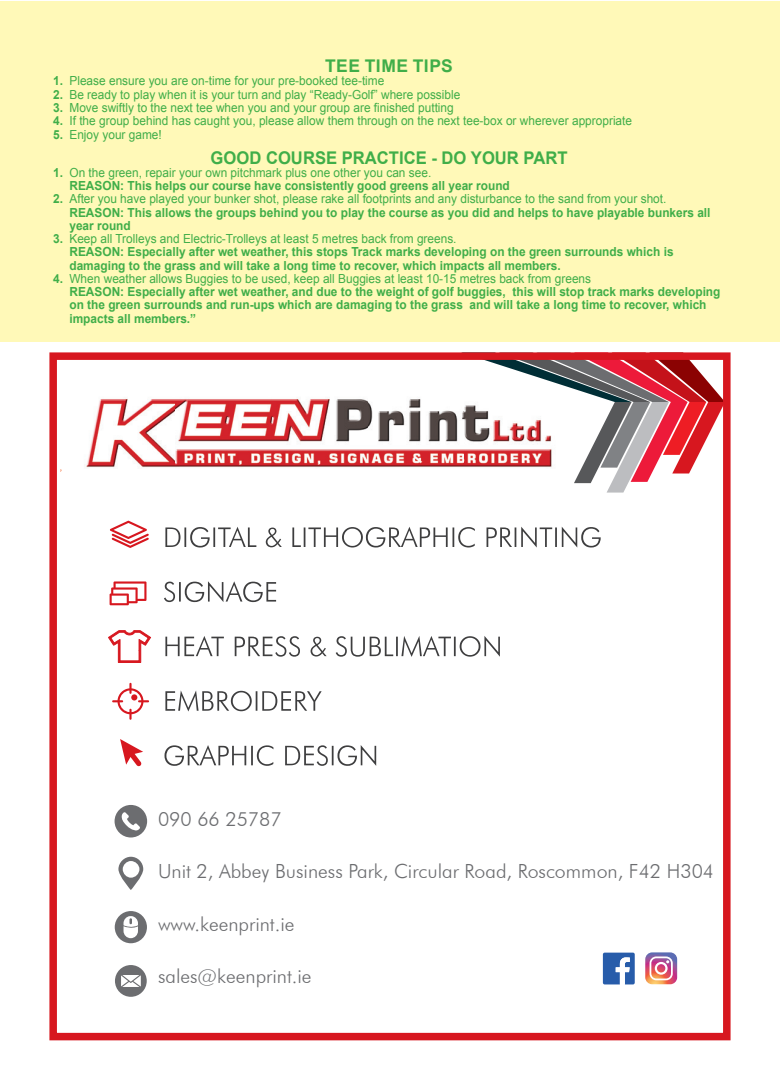
<style>
.page{position:relative;width:780px;height:1088px;background:#fff}
.page>*{position:absolute;margin:0;border:0;box-sizing:border-box;transform-origin:0 0}
.t1{font:300 19.5px "Futura BT";color:#6c6d70}
.DATES{font:700 17.5px "Arial";color:#40ae49;scale:.95 1}
.DATES-2{font:700 17.5px "Arial";letter-spacing:.02em;color:#40ae49}
.DATES-3{font:700 12.5px/13.2px "Arial";color:#40ae49;scale:.95 1}
.DATES-4{font:12.5px "Arial";color:#40ae49;scale:.95 1}
.s1{font-weight:700}
.s2{font-weight:400}
</style>
<div class="page">
<svg style="left:488px;top:361px;width:233px;height:131px"></svg>
<img style="left:86px;top:387px;width:474px;height:95px">
<div style="left:0;top:2px;width:780px;height:340px;background:#fff9b8"></div>
<svg style="left:118px;top:857px;width:25px;height:33px"></svg>
<svg style="left:114px;top:805px;width:33px;height:32px"></svg>
<svg style="left:115px;top:911px;width:32px;height:32px"></svg>
<svg style="left:115px;top:965px;width:32px;height:32px"></svg>
<svg style="left:603px;top:952px;width:31px;height:32px"></svg>
<svg style="left:645px;top:952px;width:32px;height:32px"></svg>
<div style="left:49px;top:352px;width:681px;height:688px;border:8px solid #d7171f"></div>
<svg style="left:110px;top:521px;width:39px;height:27px"></svg>
<svg style="left:110px;top:581px;width:36px;height:24px"></svg>
<svg style="left:112px;top:683px;width:37px;height:37px"></svg>
<svg style="left:164px;top:745px;width:212px;height:21px"></svg>
<svg style="left:165px;top:690px;width:156px;height:21px"></svg>
<svg style="left:165px;top:636px;width:335px;height:21px"></svg>
<svg style="left:164px;top:581px;width:112px;height:21px"></svg>
<svg style="left:165px;top:527px;width:435px;height:20px"></svg>
<svg style="left:108px;top:630px;width:43px;height:33px"></svg>
<svg style="left:120px;top:739px;width:23px;height:27px"></svg>
<p class="DATES-2" style="left:325px;top:55px;width:129px">TEE TIME TIPS</p>
<p class="DATES-4" style="left:53px;top:73px;width:350px"><span class="s1">1.</span> Please ensure you are on-time for your pre-booked tee-time</p>
<p class="DATES-4" style="left:53px;top:86px;width:430px"><span class="s1">2.</span> Be ready to play when it is your turn and play “Ready-Golf” where possible</p>
<p class="DATES-4" style="left:53px;top:99px;width:423px"><span class="s1">3.</span> Move swiftly to the next tee when you and your group are finished putting</p>
<p class="DATES-4" style="left:53px;top:113px;width:611px"><span class="s1">4.</span> If the group behind has caught you, please allow them through on the next tee-box or wherever appropriate</p>
<p class="DATES-4" style="left:53px;top:126px;width:116px"><span class="s1">5.</span> Enjoy your game!</p>
<p class="DATES" style="left:210px;top:146px;width:377px">GOOD COURSE PRACTICE - DO YOUR PART</p>
<p class="DATES-3" style="left:69px;top:166px;width:465px;text-indent:-16px">1. <span class="s2">On the green, repair your own pitchmark plus one other you can see.<br></span>REASON: This helps our course have consistently good greens all year round</p>
<p class="DATES-3" style="left:69px;top:193px;width:676px;text-indent:-16px">2. <span class="s2">After you have played your bunker shot, please rake all footprints and any disturbance to the sand from your shot.<br></span>REASON: This allows the groups behind you to play the course as you did and helps to have playable bunkers all year round</p>
<p class="DATES-3" style="left:69px;top:232px;width:637px;text-indent:-16px">3. <span class="s2">Keep all Trolleys and Electric-Trolleys at least 5 metres back from greens.<br></span>REASON: Especially after wet weather, this stops Track marks developing on the green surrounds which is damaging to the grass and will take a long time to recover, which impacts all members.</p>
<p class="DATES-3" style="left:69px;top:272px;width:686px;text-indent:-16px">4. <span class="s2">When weather allows Buggies to be used, keep all Buggies at least 10-15 metres back from greens<br></span>REASON: Especially after wet weather, and due to the weight of golf buggies, this will stop track marks developing on the green surrounds and run-ups which are damaging to the grass and will take a long time to recover, which impacts all members.”</p>
<p class="t1" style="left:158px;top:807px;width:125px">090 66 25787</p>
<p class="t1" style="left:158px;top:859px;width:557px">Unit 2, Abbey Business Park, Circular Road, Roscommon, F42 H304</p>
<p class="t1" style="left:158px;top:912px;width:138px">www.keenprint.ie</p>
<p class="t1" style="left:158px;top:964px;width:155px">sales@keenprint.ie</p>
</div>
